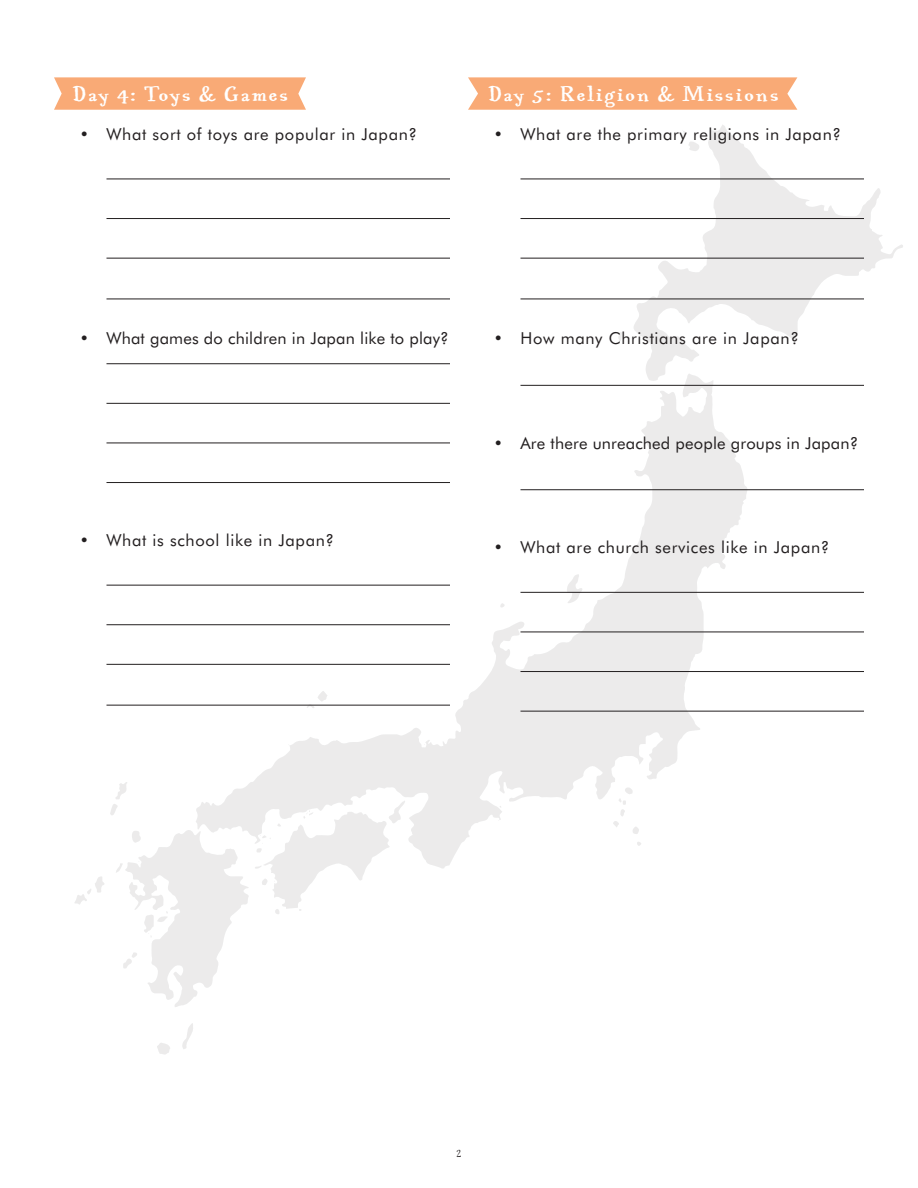
<style>
.page{position:relative;width:918px;height:1188px;background:#fff}
.page>*{position:absolute;margin:0;border:0;box-sizing:border-box;transform-origin:0 0}
.t1{font:22.2px "Aunt Mildred MVB Bd OSF";letter-spacing:.08em;color:#fff}
.t2{font:16.5px "Futura BT";letter-spacing:.04em;color:#231f20}
.t3{font:16.5px "Futura BT";letter-spacing:.01em;color:#231f20}
.t4{font:12.3px "Aunt Mildred MVB Rg LF";color:#231f20}
</style>
<div class="page">
<svg style="left:196px;top:381px;width:552px;height:488px"></svg>
<svg style="left:116px;top:829px;width:133px;height:178px"></svg>
<svg style="left:633px;top:125px;width:270px;height:256px"></svg>
<svg style="left:255px;top:800px;width:150px;height:114px"></svg>
<svg style="left:567px;top:574px;width:16px;height:29px"></svg>
<svg style="left:182px;top:1023px;width:11px;height:26px"></svg>
<svg style="left:75px;top:876px;width:29px;height:28px"></svg>
<svg style="left:157px;top:1043px;width:13px;height:12px"></svg>
<svg style="left:618px;top:332px;width:4px;height:10px"></svg>
<svg style="left:307px;top:691px;width:21px;height:17px"></svg>
<svg style="left:682px;top:130px;width:18px;height:21px"></svg>
<svg style="left:110px;top:782px;width:17px;height:33px"></svg>
<svg style="left:54px;top:77px;width:252px;height:33px;background:#f9ae7c"></svg>
<hr style="left:106px;top:179px;width:344px;height:1px;background:#231f20">
<hr style="left:106px;top:218px;width:344px;height:1px;background:#231f20">
<hr style="left:106px;top:258px;width:344px;height:1px;background:#231f20">
<hr style="left:106px;top:299px;width:344px;height:1px;background:#231f20">
<hr style="left:106px;top:363px;width:344px;height:1px;background:#231f20">
<hr style="left:106px;top:403px;width:344px;height:1px;background:#231f20">
<hr style="left:106px;top:443px;width:344px;height:1px;background:#231f20">
<hr style="left:106px;top:482px;width:344px;height:1px;background:#231f20">
<hr style="left:106px;top:585px;width:344px;height:1px;background:#231f20">
<hr style="left:106px;top:624px;width:344px;height:1px;background:#231f20">
<hr style="left:106px;top:664px;width:344px;height:1px;background:#231f20">
<hr style="left:106px;top:705px;width:344px;height:1px;background:#231f20">
<svg style="left:468px;top:77px;width:329px;height:33px;background:#f9ae7c"></svg>
<hr style="left:520px;top:179px;width:344px;height:1px;background:#231f20">
<hr style="left:520px;top:218px;width:344px;height:1px;background:#231f20">
<hr style="left:520px;top:258px;width:344px;height:1px;background:#231f20">
<hr style="left:520px;top:299px;width:344px;height:1px;background:#231f20">
<hr style="left:520px;top:385px;width:344px;height:1px;background:#231f20">
<hr style="left:520px;top:489px;width:344px;height:1px;background:#231f20">
<hr style="left:520px;top:592px;width:344px;height:1px;background:#231f20">
<hr style="left:520px;top:632px;width:344px;height:1px;background:#231f20">
<hr style="left:520px;top:671px;width:344px;height:1px;background:#231f20">
<hr style="left:520px;top:711px;width:344px;height:1px;background:#231f20">
<h1 class="t1" style="left:73px;top:80px;width:217px">Day 4: Toys &amp; Games</h1>
<p class="t2" style="left:80px;top:124px;width:339px">• What sort of toys are popular in Japan?</p>
<h1 class="t1" style="left:488px;top:80px;width:292px">Day 5: Religion &amp; Missions</h1>
<p class="t2" style="left:494px;top:124px;width:349px">• What are the primary religions in Japan?</p>
<p class="t3" style="left:80px;top:328px;width:371px">• What games do children in Japan like to play?</p>
<p class="t2" style="left:80px;top:530px;width:256px">• What is school like in Japan?</p>
<p class="t2" style="left:494px;top:328px;width:307px">• How many Christians are in Japan?</p>
<p class="t3" style="left:494px;top:433px;width:366px">• Are there unreached people groups in Japan?</p>
<p class="t2" style="left:494px;top:537px;width:338px">• What are church services like in Japan?</p>
<p class="t4" style="left:456px;top:1146px;width:8px">2</p>
</div>
